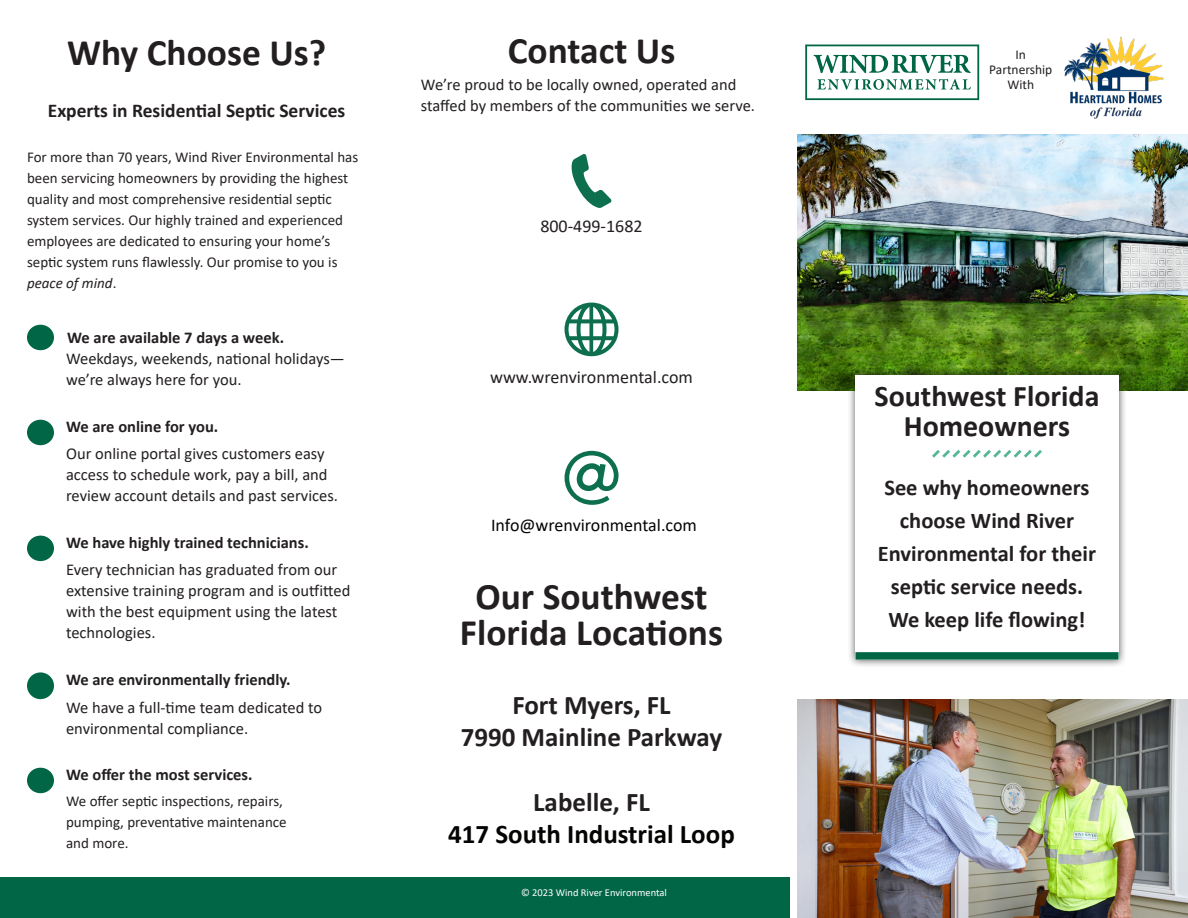
<style>
.page{position:relative;width:1188px;height:918px;background:#fff}
.page>*{position:absolute;margin:0;border:0;box-sizing:border-box;transform-origin:0 0}
.t1{font:700 37.5px "Calibri";color:#231f20}
.t2{font:700 30px "Calibri";color:#231f20}
.t3{font:700 27px "Calibri";color:#231f20}
.t4{font:700 27px "Calibri";color:#040503}
.t5{font:700 22.5px/33px "Calibri";color:#231f20;text-align:center}
.t6{font:700 19.5px "Calibri";color:#231f20}
.t7{font:18px "Calibri";color:#231f20}
.t8{font:18px "Calibri";color:#040503}
.t9{font:16.5px/21px "Calibri";color:#231f20}
.t10{font:700 16.5px "Calibri";color:#231f20}
.t11{font:15px/21px "Calibri";color:#231f20}
.t12{font:13.5px "Calibri";color:#231f20}
.t13{font:10.5px "Calibri";color:#fff}
.s1{font-style:italic}
</style>
<div class="page">
<img style="left:798px;top:700px;width:390px;height:218px">
<svg style="left:805px;top:45px;width:174px;height:55px"></svg>
<img style="left:798px;top:134px;width:390px;height:256px">
<div style="left:847px;top:367px;width:280px;height:301px;background:#231f20;opacity:.75"></div>
<div style="left:855px;top:375px;width:264px;height:285px;background:#fff"></div>
<div style="left:855px;top:652px;width:264px;height:8px;background:#006646"></div>
<svg style="left:932px;top:450px;width:110px;height:8px"></svg>
<div style="left:27px;top:325px;width:27px;height:25px;background:#006646;border-radius:50%"></div>
<div style="left:27px;top:420px;width:27px;height:25px;background:#006646;border-radius:50%"></div>
<div style="left:27px;top:536px;width:27px;height:25px;background:#006646;border-radius:50%"></div>
<div style="left:27px;top:672px;width:27px;height:27px;background:#006646;border-radius:50%"></div>
<div style="left:27px;top:768px;width:27px;height:25px;background:#006646;border-radius:50%"></div>
<div style="left:0;top:878px;width:789px;height:40px;background:#006646"></div>
<svg style="left:572px;top:154px;width:39px;height:54px"></svg>
<svg style="left:565px;top:303px;width:54px;height:53px"></svg>
<svg style="left:565px;top:451px;width:54px;height:54px"></svg>
<img style="left:1064px;top:36px;width:100px;height:83px">
<p class="t1" style="left:67px;top:26px;width:261px">Why Choose Us?</p>
<p class="t6" style="left:48px;top:97px;width:299px">Experts in Residential Septic Services</p>
<p class="t11" style="left:27px;top:146px;width:333px">For more than 70 years, Wind River Environmental has been servicing homeowners by providing the highest quality and most comprehensive residential septic system services. Our highly trained and experienced employees are dedicated to ensuring your home’s septic system runs flawlessly. Our promise to you is <span class="s1">peace of mind</span>.</p>
<p class="t10" style="left:67px;top:326px;width:218px">We are available 7 days a week.</p>
<p class="t9" style="left:66px;top:348px;width:280px">Weekdays, weekends, national holidays— we’re always here for you.</p>
<p class="t10" style="left:66px;top:415px;width:154px">We are online for you.</p>
<p class="t9" style="left:66px;top:443px;width:273px">Our online portal gives customers easy access to schedule work, pay a bill, and review account details and past services.</p>
<p class="t10" style="left:66px;top:531px;width:244px">We have highly trained technicians.</p>
<p class="t9" style="left:66px;top:559px;width:286px">Every technician has graduated from our extensive training program and is outfitted with the best equipment using the latest technologies.</p>
<p class="t10" style="left:66px;top:668px;width:226px">We are environmentally friendly.</p>
<p class="t9" style="left:66px;top:697px;width:258px">We have a full-time team dedicated to environmental compliance.</p>
<p class="t10" style="left:66px;top:763px;width:188px">We offer the most services.</p>
<p class="t11" style="left:66px;top:790px;width:222px">We offer septic inspections, repairs, pumping, preventative maintenance and more.</p>
<p class="t1" style="left:508px;top:24px;width:169px">Contact Us</p>
<p class="t9" style="left:421px;top:73px;width:336px">We’re proud to be locally owned, operated and staffed by members of the communities we serve.</p>
<p class="t7" style="left:540px;top:213px;width:104px">800-499-1682</p>
<p class="t7" style="left:490px;top:365px;width:204px">www.wrenvironmental.com</p>
<p class="t8" style="left:491px;top:512px;width:207px">Info@wrenvironmental.com</p>
<p class="t1" style="left:475px;top:570px;width:234px">Our Southwest</p>
<p class="t1" style="left:460px;top:606px;width:265px">Florida Locations</p>
<p class="t3" style="left:512px;top:686px;width:160px">Fort Myers, FL</p>
<p class="t3" style="left:461px;top:718px;width:263px">7990 Mainline Parkway</p>
<p class="t3" style="left:533px;top:783px;width:118px">Labelle, FL</p>
<p class="t4" style="left:448px;top:815px;width:288px">417 South Industrial Loop</p>
<p class="t13" style="left:521px;top:885px;width:147px">© 2023 Wind River Environmental</p>
<p class="t12" style="left:1016px;top:45px;width:12px">In</p>
<p class="t12" style="left:989px;top:60px;width:65px">Partnership</p>
<p class="t12" style="left:1007px;top:75px;width:28px">With</p>
<p class="t2" style="left:875px;top:375px;width:226px">Southwest Florida</p>
<p class="t2" style="left:904px;top:405px;width:168px">Homeowners</p>
<p class="t5" style="left:878px;top:471px;width:220px">See why homeowners choose Wind River<br>Environmental for their septic service needs.<br>We keep life flowing!</p>
</div>
